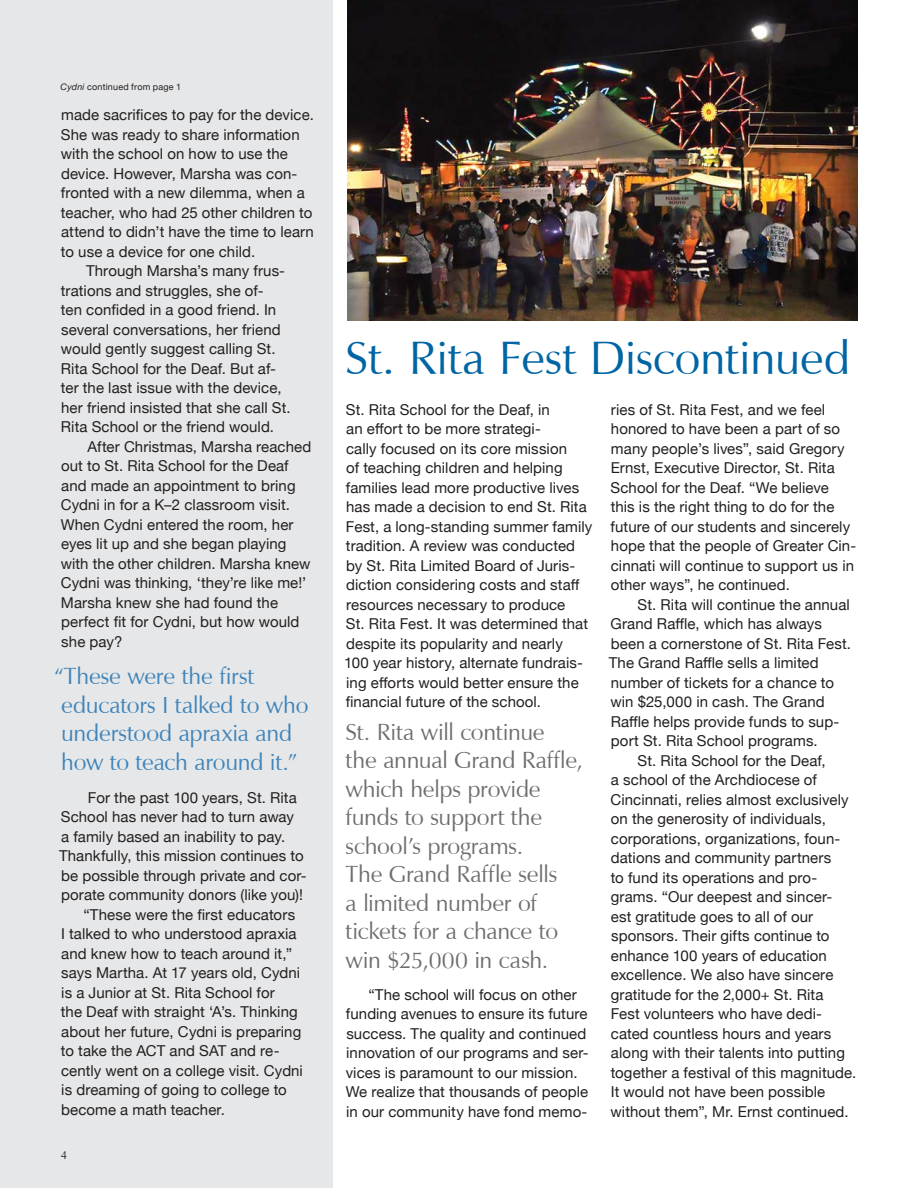
<style>
.page{position:relative;width:918px;height:1188px;background:#fff}
.page>*{position:absolute;margin:0;border:0;box-sizing:border-box;transform-origin:0 0}
.t1{font:48px "Vera Humana 95";letter-spacing:-.005em;color:#0065a4}
.t2{font:24px/28.5px "Vera Humana 95";letter-spacing:-.01em;color:#6d6e70}
.t3{font:24px/28.5px "Vera Humana 95";letter-spacing:-.01em;color:#3e84ba}
.t4{font:15px/19.5px "Helvetica Neue";letter-spacing:.005em;color:#231f20}
.t5{font:12px "Vera Humana 95";color:#231f20}
.t6{font:9px "Helvetica Neue";letter-spacing:.025em;color:#231f20}
.s1{font-style:italic}
</style>
<div class="page">
<div style="left:0;top:0;width:332px;height:1188px;background:#e6e7e8"></div>
<img style="left:347px;top:0;width:510px;height:320px">
<p class="t6" style="left:61px;top:81px;width:122px"><span class="s1">Cydni</span> continued from page 1</p>
<p class="t4" style="left:61px;top:105px;width:254px">made sacrifices to pay for the device.</p>
<p class="t4" style="left:61px;top:124px;width:240px">She was ready to share information</p>
<p class="t4" style="left:61px;top:144px;width:229px">with the school on how to use the</p>
<p class="t4" style="left:61px;top:163px;width:238px">device. However, Marsha was con-</p>
<p class="t4" style="left:61px;top:183px;width:245px">fronted with a new dilemma, when a</p>
<p class="t4" style="left:61px;top:202px;width:253px">teacher, who had 25 other children to</p>
<p class="t4" style="left:61px;top:222px;width:254px">attend to didn’t have the time to learn</p>
<p class="t4" style="left:61px;top:241px;width:196px">to use a device for one child.</p>
<p class="t4" style="left:86px;top:261px;width:201px">Through Marsha’s many frus-</p>
<p class="t4" style="left:61px;top:280px;width:204px">trations and struggles, she of-</p>
<p class="t4" style="left:61px;top:300px;width:217px">ten confided in a good friend. In</p>
<p class="t4" style="left:61px;top:319px;width:221px">several conversations, her friend</p>
<p class="t4" style="left:61px;top:339px;width:216px">would gently suggest calling St.</p>
<p class="t4" style="left:61px;top:358px;width:217px">Rita School for the Deaf. But af-</p>
<p class="t4" style="left:61px;top:378px;width:222px">ter the last issue with the device,</p>
<p class="t4" style="left:61px;top:397px;width:231px">her friend insisted that she call St.</p>
<p class="t4" style="left:61px;top:417px;width:215px">Rita School or the friend would.</p>
<p class="t4" style="left:87px;top:436px;width:226px">After Christmas, Marsha reached</p>
<p class="t4" style="left:61px;top:456px;width:229px">out to St. Rita School for the Deaf</p>
<p class="t4" style="left:61px;top:475px;width:236px">and made an appointment to bring</p>
<p class="t4" style="left:61px;top:495px;width:231px">Cydni in for a K–2 classroom visit.</p>
<p class="t4" style="left:61px;top:514px;width:234px">When Cydni entered the room, her</p>
<p class="t4" style="left:61px;top:534px;width:227px">eyes lit up and she began playing</p>
<p class="t4" style="left:61px;top:553px;width:251px">with the other children. Marsha knew</p>
<p class="t4" style="left:61px;top:573px;width:247px">Cydni was thinking, ‘they’re like me!’</p>
<p class="t4" style="left:61px;top:592px;width:219px">Marsha knew she had found the</p>
<p class="t4" style="left:61px;top:612px;width:240px">perfect fit for Cydni, but how would</p>
<p class="t4" style="left:61px;top:631px;width:63px">she pay?</p>
<h2 class="t3" style="left:61px;top:664px;width:249px;text-indent:-8px">“These were the first educators I talked to who understood apraxia and how to teach around it.”</h2>
<p class="t4" style="left:88px;top:787px;width:210px">For the past 100 years, St. Rita</p>
<p class="t4" style="left:61px;top:807px;width:235px">School has never had to turn away</p>
<p class="t4" style="left:61px;top:826px;width:226px">a family based an inability to pay.</p>
<p class="t4" style="left:59px;top:846px;width:246px">Thankfully, this mission continues to</p>
<p class="t4" style="left:61px;top:865px;width:247px">be possible through private and cor-</p>
<p class="t4" style="left:61px;top:885px;width:243px">porate community donors (like you)!</p>
<p class="t4" style="left:83px;top:904px;width:213px">“These were the first educators</p>
<p class="t4" style="left:61px;top:924px;width:237px">I talked to who understood apraxia</p>
<p class="t4" style="left:61px;top:943px;width:232px">and knew how to teach around it,”</p>
<p class="t4" style="left:61px;top:963px;width:240px">says Martha. At 17 years old, Cydni</p>
<p class="t4" style="left:61px;top:982px;width:215px">is a Junior at St. Rita School for</p>
<p class="t4" style="left:61px;top:1002px;width:238px">the Deaf with straight ‘A’s. Thinking</p>
<p class="t4" style="left:61px;top:1021px;width:242px">about her future, Cydni is preparing</p>
<p class="t4" style="left:61px;top:1041px;width:220px">to take the ACT and SAT and re-</p>
<p class="t4" style="left:61px;top:1060px;width:243px">cently went on a college visit. Cydni</p>
<p class="t4" style="left:61px;top:1080px;width:227px">is dreaming of going to college to</p>
<p class="t4" style="left:61px;top:1099px;width:165px">become a math teacher.</p>
<p class="t5" style="left:61px;top:1150px;width:8px">4</p>
<h1 class="t1" style="left:345px;top:338px;width:507px">St. Rita Fest Discontinued</h1>
<p class="t4" style="left:344px;top:399px;width:250px">St. Rita School for the Deaf, in<br>an effort to be more strategi-<br>cally focused on its core mission<br>of teaching children and helping families lead more productive lives has made a decision to end St. Rita Fest, a long-standing summer family tradition. A review was conducted by St. Rita Limited Board of Juris&shy;diction considering costs and staff resources necessary to produce<br>St. Rita Fest. It was determined that despite its popularity and nearly<br>100 year history, alternate fundrais&shy;ing efforts would better ensure the financial future of the school.</p>
<p class="t4" style="left:611px;top:399px;width:247px">ries of St. Rita Fest, and we feel honored to have been a part of so many people’s lives”, said Gregory Ernst, Executive Director, St. Rita School for the Deaf. “We believe this is the right thing to do for the future of our students and sincerely hope that the people of Greater Cin&shy;cinnati will continue to support us in other ways”, he continued.</p>
<p class="t4" style="left:638px;top:594px;width:214px">St. Rita will continue the annual</p>
<p class="t4" style="left:611px;top:614px;width:213px">Grand Raffle, which has always</p>
<p class="t4" style="left:611px;top:633px;width:242px">been a cornerstone of St. Rita Fest.</p>
<p class="t4" style="left:609px;top:653px;width:211px">The Grand Raffle sells a limited</p>
<p class="t4" style="left:611px;top:672px;width:225px">number of tickets for a chance to</p>
<p class="t4" style="left:611px;top:692px;width:216px">win $25,000 in cash. The Grand</p>
<p class="t4" style="left:611px;top:711px;width:230px">Raffle helps provide funds to sup-</p>
<p class="t4" style="left:611px;top:731px;width:208px">port St. Rita School programs.</p>
<p class="t4" style="left:638px;top:750px;width:190px">St. Rita School for the Deaf,</p>
<p class="t4" style="left:611px;top:770px;width:208px">a school of the Archdiocese of</p>
<p class="t4" style="left:611px;top:789px;width:240px">Cincinnati, relies almost exclusively</p>
<p class="t4" style="left:611px;top:809px;width:217px">on the generosity of individuals,</p>
<p class="t4" style="left:611px;top:828px;width:231px">corporations, organizations, foun-</p>
<p class="t4" style="left:611px;top:848px;width:222px">dations and community partners</p>
<p class="t4" style="left:611px;top:867px;width:208px">to fund its operations and pro-</p>
<p class="t4" style="left:611px;top:887px;width:223px">grams. “Our deepest and sincer-</p>
<p class="t4" style="left:611px;top:906px;width:204px">est gratitude goes to all of our</p>
<p class="t4" style="left:611px;top:926px;width:220px">sponsors. Their gifts continue to</p>
<p class="t4" style="left:611px;top:945px;width:218px">enhance 100 years of education</p>
<p class="t4" style="left:611px;top:965px;width:224px">excellence. We also have sincere</p>
<p class="t4" style="left:611px;top:984px;width:214px">gratitude for the 2,000+ St. Rita</p>
<p class="t4" style="left:611px;top:1004px;width:213px">Fest volunteers who have dedi-</p>
<p class="t4" style="left:611px;top:1023px;width:222px">cated countless hours and years</p>
<p class="t4" style="left:611px;top:1043px;width:236px">along with their talents into putting</p>
<p class="t4" style="left:611px;top:1062px;width:247px">together a festival of this magnitude.</p>
<p class="t4" style="left:611px;top:1082px;width:216px">It would not have been possible</p>
<p class="t4" style="left:611px;top:1101px;width:240px">without them”, Mr. Ernst continued.</p>
<h2 class="t2" style="left:346px;top:720px;width:239px">St. Rita will continue<br>the annual Grand Raffle, which helps provide funds to support the school’s programs.<br>The Grand Raffle sells<br>a limited number of tickets for a chance to win $25,000 in cash.</h2>
<p class="t4" style="left:346px;top:984px;width:244px;text-indent:23px">“The school will focus on other funding avenues to ensure its future success. The quality and continued innovation of our programs and ser&shy;vices is paramount to our mission.<br>We realize that thousands of people in our community have fond memo-</p>
</div>
